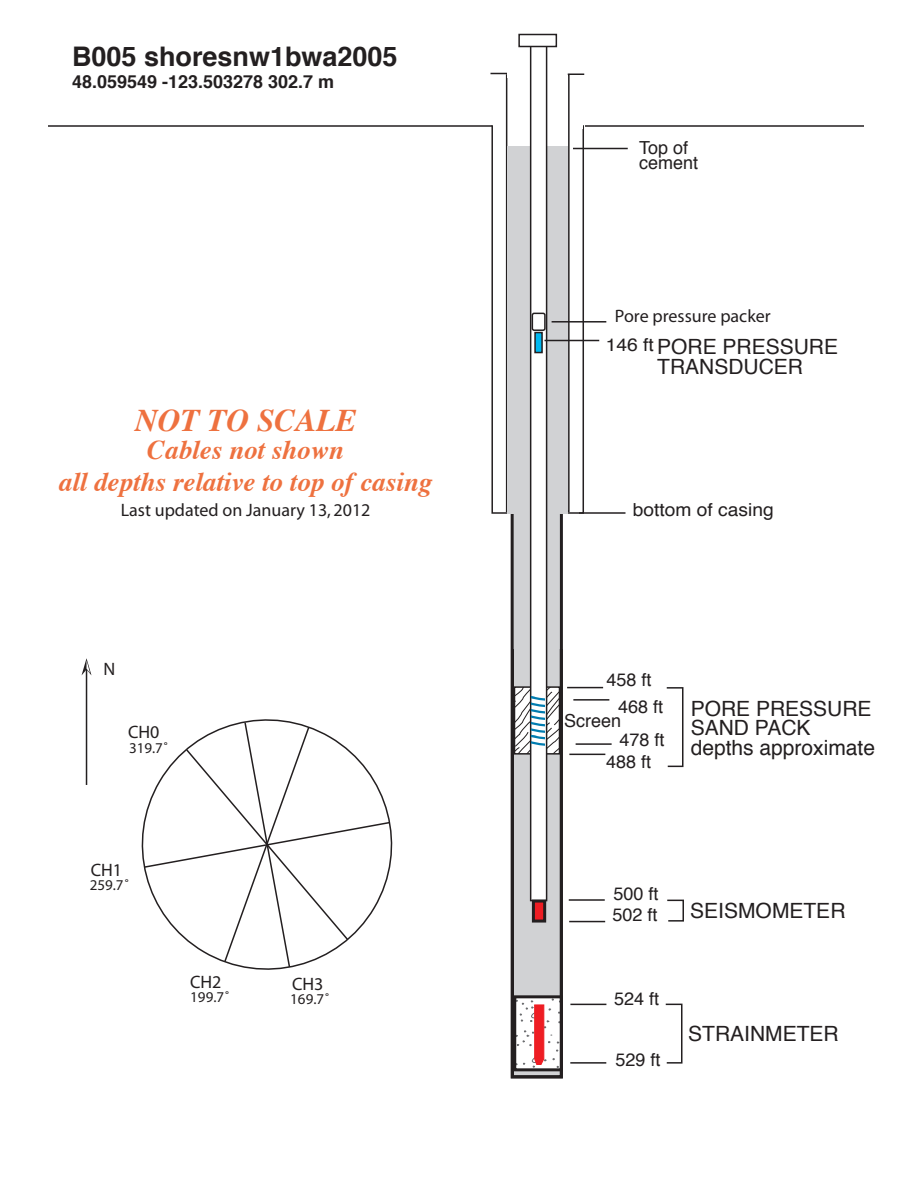
<style>
.page{position:relative;width:918px;height:1188px;background:#fff}
.page>*{position:absolute;margin:0;border:0;box-sizing:border-box;transform-origin:0 0}
.t1{font:italic 700 31.5px "Times";color:#ee713f}
.t2{font:italic 700 27px/32.4px "Times";color:#ee713f;text-align:center}
.t3{font:700 27px "Helvetica";color:#231f20}
.t4{font:21px/19.5px "Helvetica";color:#231f20}
.t5{font:18px "Myriad";color:#231f20}
.t6{font:18px/14.5px "Helvetica";color:#231f20}
.t7{font:700 18px "Helvetica";color:#231f20}
.t8{font:18px "Helvetica";color:#231f20;scale:1.07 1}
.t9{font:15px "Myriad";color:#231f20}
</style>
<div class="page">
<div style="left:491px;top:125px;width:93px;height:389px;border:2px solid #231f20"></div>
<div style="left:493px;top:123px;width:90px;height:5px;background:#fff"></div>
<div style="left:506px;top:74px;width:64px;height:438px;border:2px solid #231f20"></div>
<div style="left:507px;top:72px;width:61px;height:5px;background:#fff"></div>
<hr style="left:570px;top:1062px;width:36px;height:2px;background:#231f20">
<hr style="left:570px;top:1004px;width:36px;height:1px;background:#231f20">
<svg style="left:665px;top:1003px;width:18px;height:61px"></svg>
<svg style="left:510px;top:514px;width:53px;height:565px;background:#b2acae"></svg>
<hr style="left:569px;top:899px;width:36px;height:2px;background:#231f20">
<hr style="left:569px;top:921px;width:36px;height:1px;background:#231f20">
<div style="left:507px;top:146px;width:61px;height:368px;background:#d1d2d4"></div>
<svg style="left:517px;top:689px;width:40px;height:63px"></svg>
<div style="left:514px;top:686px;width:46px;height:69px;border:2px solid #231f20"></div>
<div style="left:530px;top:39px;width:17px;height:862px;background:#fff;border:2px solid #231f20"></div>
<svg style="left:532px;top:697px;width:13px;height:49px"></svg>
<hr style="left:573px;top:699px;width:36px;height:2px;background:#231f20">
<hr style="left:576px;top:743px;width:36px;height:2px;background:#231f20">
<hr style="left:569px;top:754px;width:36px;height:1px;background:#231f20">
<hr style="left:567px;top:687px;width:36px;height:1px;background:#231f20">
<svg style="left:667px;top:899px;width:17px;height:23px"></svg>
<svg style="left:666px;top:687px;width:18px;height:81px"></svg>
<hr style="left:48px;top:125px;width:444px;height:2px;background:#231f20">
<hr style="left:585px;top:125px;width:279px;height:2px;background:#231f20">
<hr style="left:579px;top:512px;width:47px;height:2px;background:#231f20">
<hr style="left:573px;top:148px;width:55px;height:1px;background:#231f20">
<svg style="left:490px;top:73px;width:17px;height:1px"></svg>
<svg style="left:568px;top:74px;width:16px;height:1px"></svg>
<div style="left:518px;top:34px;width:39px;height:13px;background:#fff;border:2px solid #231f20"></div>
<div style="left:532px;top:900px;width:14px;height:23px;background:#ee1d23;border:3px solid #231f20"></div>
<div style="left:534px;top:332px;width:9px;height:21px;background:#00b8f0;border:2px solid #231f20"></div>
<hr style="left:544px;top:340px;width:55px;height:1px;background:#231f20">
<hr style="left:86px;top:668px;width:1px;height:117px;background:#231f20">
<svg style="left:82px;top:658px;width:10px;height:17px"></svg>
<svg style="left:143px;top:721px;width:248px;height:248px"></svg>
<div style="left:532px;top:313px;width:14px;height:18px;border:2px solid #231f20;border-radius:2px"></div>
<hr style="left:552px;top:321px;width:54px;height:2px;background:#231f20">
<p class="t3" style="left:72px;top:35px;width:327px">B005 shoresnw1bwa2005</p>
<p class="t7" style="left:72px;top:67px;width:264px">48.059549 -123.503278 302.7 m</p>
<h1 class="t1" style="left:135px;top:390px;width:223px">NOT TO SCALE</h1>
<p class="t2" style="left:59px;top:431px;width:375px">Cables not shown<br>all depths relative to top of casing</p>
<p class="t5" style="left:121px;top:501px;width:251px">Last updated on January 13, 2012</p>
<p class="t5" style="left:104px;top:660px;width:13px">N</p>
<p class="t5" style="left:128px;top:723px;width:33px">CH0</p>
<p class="t9" style="left:129px;top:741px;width:41px">319.7˚</p>
<p class="t5" style="left:91px;top:861px;width:33px">CH1</p>
<p class="t9" style="left:90px;top:878px;width:41px">259.7˚</p>
<p class="t5" style="left:190px;top:973px;width:33px">CH2</p>
<p class="t5" style="left:292px;top:975px;width:33px">CH3</p>
<p class="t9" style="left:190px;top:990px;width:41px">199.7˚</p>
<p class="t9" style="left:290px;top:992px;width:41px">169.7˚</p>
<p class="t6" style="left:639px;top:141px;width:61px;line-height:15px">Top of cement</p>
<p class="t5" style="left:615px;top:307px;width:157px">Pore pressure packer</p>
<p class="t8" style="left:606px;top:331px;width:46px">146 ft</p>
<p class="t4" style="left:657px;top:338px;width:182px">PORE PRESSURE<br>TRANSDUCER</p>
<p class="t8" style="left:633px;top:496px;width:133px">bottom of casing</p>
<p class="t6" style="left:607px;top:673px;width:47px">458 ft</p>
<p class="t6" style="left:564px;top:700px;width:100px;text-indent:54px">468 ft<br>Screen</p>
<p class="t6" style="left:620px;top:733px;width:47px">478 ft</p>
<p class="t6" style="left:606px;top:755px;width:47px">488 ft</p>
<p class="t4" style="left:691px;top:699px;width:186px">PORE PRESSURE<br>SAND PACK depths approximate</p>
<p class="t6" style="left:614px;top:887px;width:47px">500 ft</p>
<p class="t6" style="left:613px;top:908px;width:47px">502 ft</p>
<p class="t6" style="left:614px;top:992px;width:47px">524 ft</p>
<p class="t6" style="left:616px;top:1053px;width:47px">529 ft</p>
<p class="t4" style="left:690px;top:901px;width:157px">SEISMOMETER</p>
<p class="t4" style="left:688px;top:1024px;width:152px">STRAINMETER</p>
</div>
